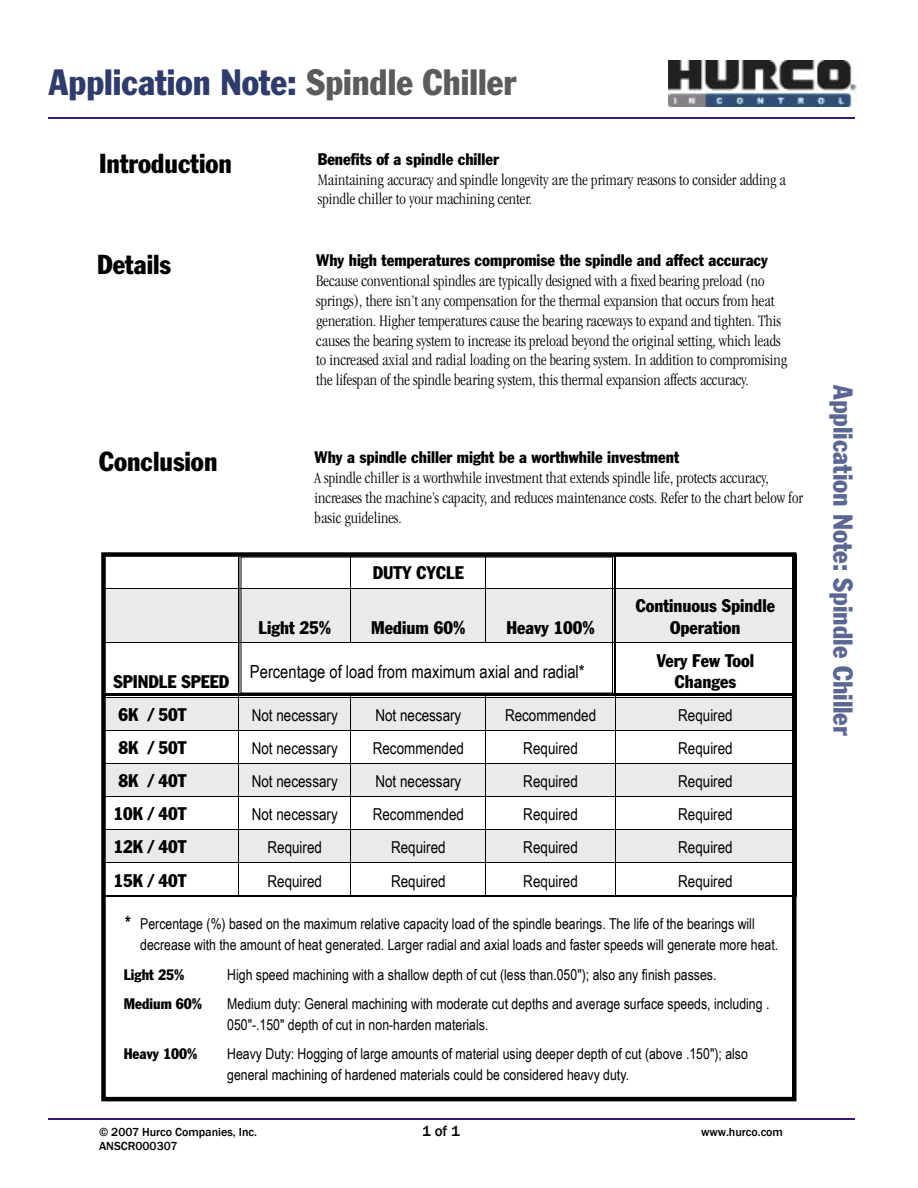
<style>
.page{position:relative;width:918px;height:1188px;background:#fff}
.page>*{position:absolute;margin:0;border:0;box-sizing:border-box;transform-origin:0 0}
.t1{font:condensed 36px "Franklin Gothic";color:#2f3c6b}
.t2{font:condensed 27px "Franklin Gothic";color:#5b6793}
.t3{font:condensed 27px "Franklin Gothic";color:#000}
.t4{font:condensed 18px/21.6px "Franklin Gothic";color:#000;text-align:center}
.t5{font:18px "Arial Narrow";color:#000}
.t6{font:300 condensed 16.5px/19.8px "Garamond";color:#000}
.t7{font:condensed 16.5px "Franklin Gothic";color:#000}
.t8{font:16.35px "Arial Narrow";color:#000}
.t9{font:15px/21px "Arial Narrow";color:#000}
.t10{font:condensed 15px "Franklin Gothic";color:#000}
.t11{font:500 15px "Franklin Gothic";color:#000}
.t12{font:500 12px "Franklin Gothic";color:#000}
.s1{color:#5b5b5b}
.s2{font-weight:700;font-size:18px}
</style>
<div class="page">
<hr style="left:49px;top:117px;width:806px;height:1px;background:#371c6d">
<hr style="left:49px;top:1118px;width:806px;height:2px;background:#371c6d">
<svg style="left:101px;top:552px;width:695px;height:549px"></svg>
<hr style="left:104px;top:693px;width:690px;height:3px;background:#000">
<img style="left:669px;top:61px;width:189px;height:45px">
<svg style="left:238px;top:555px;width:377px;height:138px"></svg>
<svg style="left:241px;top:557px;width:372px;height:136px"></svg>
<h1 class="t1" style="left:49px;top:60px;width:469px">Application Note: <span class="s1">Spindle Chiller</span></h1>
<h2 class="t3" style="left:99px;top:147px;width:135px">Introduction</h2>
<h2 class="t3" style="left:97px;top:248px;width:75px">Details</h2>
<p class="t7" style="left:318px;top:149px;width:183px">Benefits of a spindle chiller</p>
<p class="t6" style="left:318px;top:170px;width:470px">Maintaining accuracy and spindle longevity are the primary reasons to consider adding a spindle chiller to your machining center.</p>
<p class="t7" style="left:316px;top:250px;width:453px">Why high temperatures compromise the spindle and affect accuracy</p>
<p class="t6" style="left:316px;top:271px;width:472px">Because conventional spindles are typically designed with a fixed bearing preload (no springs), there isn’t any compensation for the thermal expansion that occurs from heat generation. Higher temperatures cause the bearing raceways to expand and tighten. This causes the bearing system to increase its preload beyond the original setting, which leads to increased axial and radial loading on the bearing system. In addition to compromising the lifespan of the spindle bearing system, this thermal expansion affects accuracy.</p>
<h2 class="t3" style="left:99px;top:445px;width:120px">Conclusion</h2>
<p class="t7" style="left:315px;top:447px;width:366px">Why a spindle chiller might be a worthwhile investment</p>
<p class="t6" style="left:315px;top:468px;width:490px">A spindle chiller is a worthwhile investment that extends spindle life, protects accuracy, increases the machine’s capacity, and reduces maintenance costs. Refer to the chart below for basic guidelines.</p>
<p class="t4" style="left:114px;top:671px;width:117px">SPINDLE SPEED</p>
<p class="t4" style="left:373px;top:562px;width:93px">DUTY CYCLE</p>
<p class="t4" style="left:258px;top:616px;width:74px">Light 25%</p>
<p class="t4" style="left:371px;top:616px;width:96px">Medium 60%</p>
<p class="t4" style="left:506px;top:616px;width:90px">Heavy 100%</p>
<p class="t5" style="left:250px;top:658px;width:336px">Percentage of load from maximum axial and radial*</p>
<p class="t4" style="left:636px;top:595px;width:141px">Continuous Spindle<br>Operation</p>
<p class="t4" style="left:657px;top:649px;width:99px">Very Few Tool<br>Changes</p>
<p class="t4" style="left:118px;top:704px;width:70px">6K / 50T</p>
<p class="t8" style="left:252px;top:704px;width:87px">Not necessary</p>
<p class="t8" style="left:375px;top:704px;width:87px">Not necessary</p>
<p class="t8" style="left:505px;top:704px;width:93px">Recommended</p>
<p class="t8" style="left:678px;top:704px;width:56px">Required</p>
<p class="t4" style="left:118px;top:737px;width:70px">8K / 50T</p>
<p class="t8" style="left:252px;top:737px;width:87px">Not necessary</p>
<p class="t8" style="left:373px;top:737px;width:93px">Recommended</p>
<p class="t8" style="left:523px;top:737px;width:56px">Required</p>
<p class="t8" style="left:678px;top:737px;width:56px">Required</p>
<p class="t4" style="left:118px;top:770px;width:70px">8K / 40T</p>
<p class="t8" style="left:252px;top:770px;width:87px">Not necessary</p>
<p class="t8" style="left:375px;top:770px;width:87px">Not necessary</p>
<p class="t8" style="left:523px;top:770px;width:56px">Required</p>
<p class="t8" style="left:678px;top:770px;width:56px">Required</p>
<p class="t4" style="left:114px;top:803px;width:74px">10K / 40T</p>
<p class="t8" style="left:252px;top:803px;width:87px">Not necessary</p>
<p class="t8" style="left:373px;top:803px;width:93px">Recommended</p>
<p class="t8" style="left:523px;top:803px;width:56px">Required</p>
<p class="t8" style="left:678px;top:803px;width:56px">Required</p>
<p class="t4" style="left:114px;top:836px;width:74px">12K / 40T</p>
<p class="t8" style="left:267px;top:836px;width:56px">Required</p>
<p class="t8" style="left:391px;top:836px;width:56px">Required</p>
<p class="t8" style="left:523px;top:836px;width:56px">Required</p>
<p class="t8" style="left:678px;top:836px;width:56px">Required</p>
<p class="t4" style="left:114px;top:869px;width:74px">15K / 40T</p>
<p class="t8" style="left:267px;top:869px;width:56px">Required</p>
<p class="t8" style="left:391px;top:869px;width:56px">Required</p>
<p class="t8" style="left:523px;top:869px;width:56px">Required</p>
<p class="t8" style="left:678px;top:869px;width:56px">Required</p>
<p class="t9" style="left:140px;top:913px;width:639px;text-indent:-15px"><span class="s2">*</span> Percentage (%) based on the maximum relative capacity load of the spindle bearings. The life of the bearings will decrease with the amount of heat generated. Larger radial and axial loads and faster speeds will generate more heat.</p>
<p class="t10" style="left:124px;top:965px;width:62px">Light 25%</p>
<p class="t9" style="left:227px;top:963px;width:491px">High speed machining with a shallow depth of cut (less than.050"); also any finish passes.</p>
<p class="t10" style="left:124px;top:995px;width:80px">Medium 60%</p>
<p class="t9" style="left:227px;top:993px;width:544px">Medium duty: General machining with moderate cut depths and average surface speeds, including .<br>050"-.150" depth of cut in non-harden materials.</p>
<p class="t10" style="left:124px;top:1045px;width:75px">Heavy 100%</p>
<p class="t9" style="left:227px;top:1043px;width:522px">Heavy Duty: Hogging of large amounts of material using deeper depth of cut (above .150"); also general machining of hardened materials could be considered heavy duty.</p>
<p class="t12" style="left:99px;top:1124px;width:160px">© 2007 Hurco Companies, Inc.</p>
<p class="t11" style="left:422px;top:1121px;width:39px">1 of 1</p>
<p class="t12" style="left:701px;top:1124px;width:83px">www.hurco.com</p>
<p class="t12" style="left:99px;top:1139px;width:80px">ANSCR000307</p>
<h2 class="t2" style="left:860px;top:385px;width:352px;rotate:90deg">Application Note: Spindle Chiller</h2>
</div>
